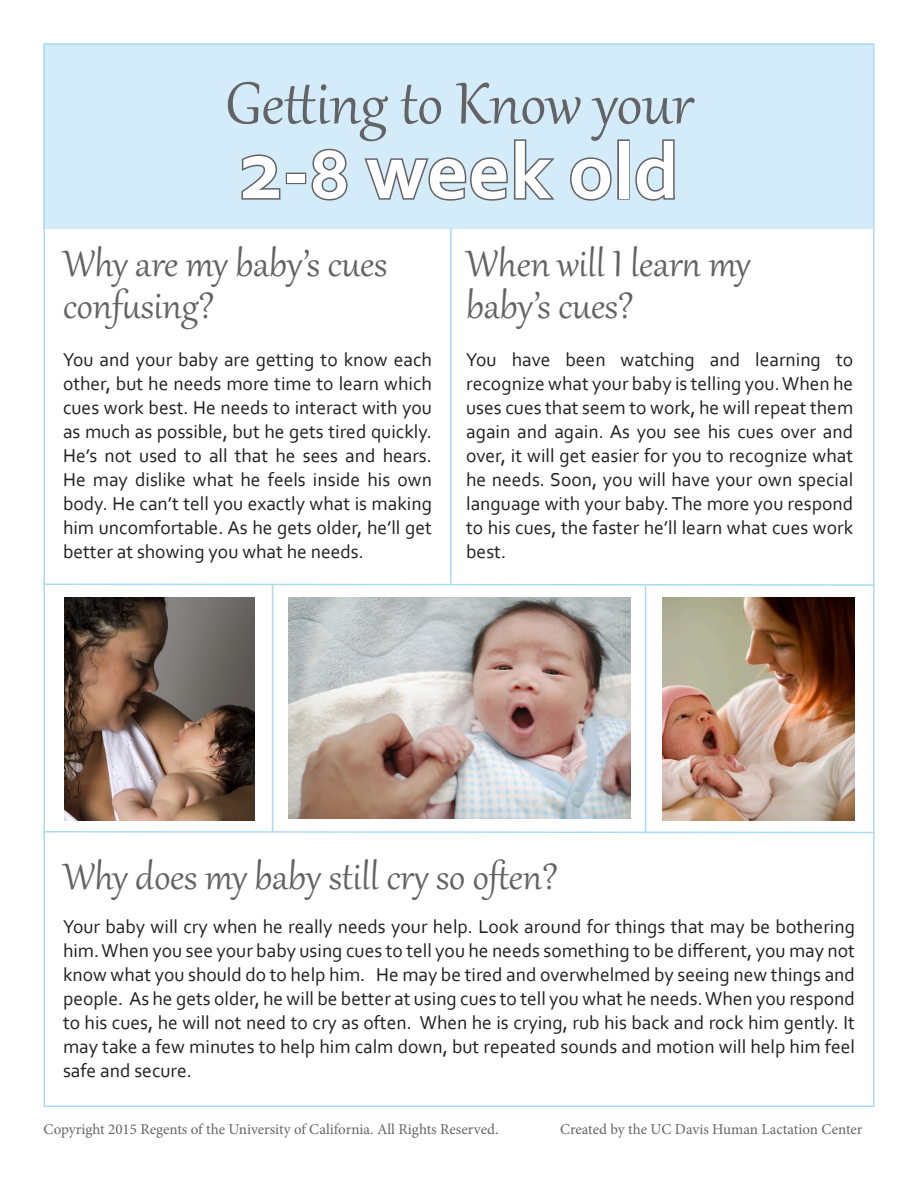
<style>
.page{position:relative;width:918px;height:1188px;background:#fff}
.page>*{position:absolute;margin:0;border:0;box-sizing:border-box;transform-origin:0 0}
.t1{font:700 81px "Corbel";color:#fff}
.t2{font:72px "Gabriola";color:#636366}
.t3{font:45px/42px "Gabriola";color:#636366}
.t4{font:19.5px/24px "Corbel";color:#231f20;text-align:justify}
.t5{font:15px "Minion Pro";color:#656568}
.s1{font-size:87px}
.s2{font-size:72px}
</style>
<div class="page">
<div style="left:44px;top:44px;width:830px;height:185px;background:#d4ecf9"></div>
<svg style="left:241px;top:154px;width:40px;height:46px"></svg>
<div style="left:286px;top:173px;width:20px;height:11px;border:3px solid #636366"></div>
<svg style="left:311px;top:148px;width:37px;height:53px"></svg>
<svg style="left:364px;top:139px;width:191px;height:62px"></svg>
<svg style="left:570px;top:157px;width:42px;height:44px"></svg>
<div style="left:617px;top:139px;width:13px;height:61px;border:3px solid #636366"></div>
<svg style="left:635px;top:139px;width:40px;height:62px"></svg>
<svg style="left:43px;top:583px;width:832px;height:4px"></svg>
<hr style="left:450px;top:228px;width:2px;height:356px;background:#aadaf4">
<svg style="left:43px;top:830px;width:832px;height:4px"></svg>
<img style="left:662px;top:598px;width:193px;height:223px">
<img style="left:65px;top:598px;width:190px;height:223px">
<img style="left:288px;top:598px;width:342px;height:221px">
<hr style="left:272px;top:584px;width:1px;height:248px;background:#aadaf4">
<hr style="left:645px;top:586px;width:1px;height:247px;background:#aadaf4">
<p class="t2" style="left:226px;top:56px;width:469px">Getting to Know your</p>
<p class="t1" style="left:239px;top:121px;width:441px"><span class="s1">2</span>-<span class="s2">8</span> week old</p>
<p class="t3" style="left:63px;top:239px;width:326px">Why are my baby’s cues confusing?</p>
<p class="t4" style="left:63px;top:347px;width:371px">You and your baby are getting to know each other, but he needs more time to learn which cues work best. He needs to interact with you as much as possible, but he gets tired quickly.<br>He’s not used to all that he sees and hears.<br>He may dislike what he feels inside his own body. He can’t tell you exactly what is making him uncomfortable. As he gets older, he’ll get better at showing you what he needs.</p>
<p class="t3" style="left:466px;top:239px;width:286px">When will I learn my baby’s cues?</p>
<p class="t4" style="left:466px;top:347px;width:389px">You have been watching and learning to recognize what your baby is telling you. When he uses cues that seem to work, he will repeat them again and again. As you see his cues over and over, it will get easier for you to recognize what he needs. Soon, you will have your own special language with your baby. The more you respond to his cues, the faster he’ll learn what cues work best.</p>
<p class="t3" style="left:63px;top:853px;width:497px">Why does my baby still cry so often?</p>
<p class="t4" style="left:63px;top:914px;width:794px">Your baby will cry when he really needs your help. Look around for things that may be bothering him. When you see your baby using cues to tell you he needs something to be different, you may not know what you should do to help him. He may be tired and overwhelmed by seeing new things and people. As he gets older, he will be better at using cues to tell you what he needs. When you respond to his cues, he will not need to cry as often. When he is crying, rub his back and rock him gently. It may take a few minutes to help him calm down, but repeated sounds and motion will help him feel safe and secure.</p>
<p class="t5" style="left:44px;top:1119px;width:456px">Copyright 2015 Regents of the University of California. All Rights Reserved.</p>
<p class="t5" style="left:560px;top:1119px;width:304px">Created by the UC Davis Human Lactation Center</p>
</div>
